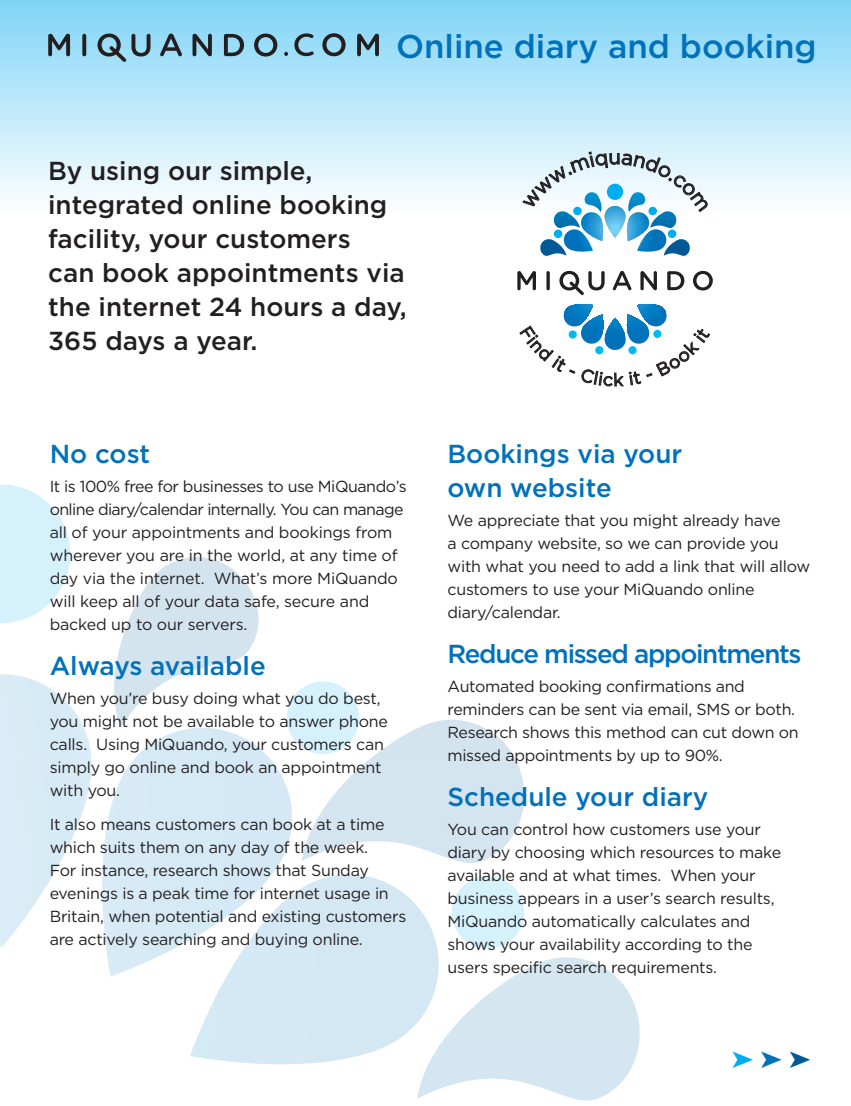
<style>
.page{position:relative;width:851px;height:1106px;background:#fff}
.page>*{position:absolute;margin:0;border:0;box-sizing:border-box;transform-origin:0 0}
.t1{font:500 33px "Gotham";color:#0071bb}
.t2{font:500 26px/34px "Gotham";color:#231f20}
.t3{font:500 26px/34px "Gotham";color:#0071bb}
.t4{font:500 26px "Gotham";letter-spacing:-.05em;color:#0071bb}
.t5{font:24px "Zapf Dingbats ITC";color:#00aeef}
.t6{font:16px/23px "Gotham";letter-spacing:-.015em;color:#231f20}
.s1{color:#0071bb}
.s2{color:#005996}
</style>
<div class="page">
<div style="left:0;top:0;width:850px;height:212px;background:linear-gradient(to bottom,#7fd4f6,#fcfefe)"></div>
<svg style="left:0;top:484px;width:70px;height:65px"></svg>
<svg style="left:0;top:549px;width:640px;height:552px"></svg>
<svg style="left:517px;top:271px;width:19px;height:19px"></svg>
<hr style="left:546px;top:271px;width:3px;height:19px;background:#231f20;border-radius:2px">
<svg style="left:559px;top:271px;width:45px;height:24px"></svg>
<svg style="left:612px;top:271px;width:19px;height:19px"></svg>
<svg style="left:640px;top:271px;width:16px;height:19px"></svg>
<svg style="left:667px;top:271px;width:17px;height:19px"></svg>
<svg style="left:693px;top:271px;width:19px;height:19px"></svg>
<svg style="left:48px;top:34px;width:22px;height:22px"></svg>
<svg style="left:82px;top:34px;width:4px;height:22px"></svg>
<svg style="left:97px;top:34px;width:53px;height:28px"></svg>
<svg style="left:160px;top:34px;width:22px;height:22px"></svg>
<svg style="left:192px;top:34px;width:20px;height:22px"></svg>
<svg style="left:224px;top:34px;width:20px;height:22px"></svg>
<svg style="left:254px;top:34px;width:23px;height:23px"></svg>
<svg style="left:284px;top:52px;width:4px;height:4px"></svg>
<svg style="left:294px;top:33px;width:19px;height:23px"></svg>
<svg style="left:322px;top:33px;width:23px;height:23px"></svg>
<svg style="left:357px;top:34px;width:22px;height:22px"></svg>
<svg style="left:523px;top:152px;width:185px;height:104px"></svg>
<svg style="left:563px;top:304px;width:104px;height:51px"></svg>
<h1 class="t1" style="left:396px;top:35px;width:422px">Online diary and booking</h1>
<h2 class="t2" style="left:48px;top:156px;width:360px">By using our simple, integrated online booking facility, your customers<br>can book appointments via the internet 24 hours a day,<br>365 days a year.</h2>
<h2 class="t3" style="left:50px;top:439px;width:102px">No cost</h2>
<p class="t6" style="left:50px;top:476px;width:358px">It is 100% free for businesses to use MiQuando’s online diary/calendar internally. You can manage all of your appointments and bookings from wherever you are in the world, at any time of day via the internet. What’s more MiQuando will keep all of your data safe, secure and backed up to our servers.</p>
<h2 class="t3" style="left:50px;top:651px;width:217px">Always available</h2>
<p class="t6" style="left:50px;top:688px;width:340px">When you’re busy doing what you do best, you might not be available to answer phone calls. Using MiQuando, your customers can simply go online and book an appointment with you.</p>
<p class="t6" style="left:50px;top:814px;width:358px">It also means customers can book at a time which suits them on any day of the week.<br>For instance, research shows that Sunday evenings is a peak time for internet usage in Britain, when potential and existing customers are actively searching and buying online.</p>
<h2 class="t3" style="left:447px;top:439px;width:236px">Bookings via your own website</h2>
<p class="t6" style="left:447px;top:510px;width:364px">We appreciate that you might already have<br>a company website, so we can provide you with what you need to add a link that will allow customers to use your MiQuando online diary/calendar.</p>
<h2 class="t4" style="left:447px;top:645px;width:355px">Reduce missed appointments</h2>
<p class="t6" style="left:447px;top:676px;width:353px">Automated booking confirmations and reminders can be sent via email, SMS or both.<br>Research shows this method can cut down on missed appointments by up to 90%.</p>
<h2 class="t3" style="left:447px;top:782px;width:262px">Schedule your diary</h2>
<p class="t6" style="left:447px;top:819px;width:335px">You can control how customers use your diary by choosing which resources to make available and at what times. When your business appears in a user’s search results, MiQuando automatically calculates and shows your availability according to the users specific search requirements.</p>
<h3 class="t5" style="left:731px;top:1048px;width:81px">➤<span class="s1">➤</span><span class="s2">➤</span></h3>
</div>
